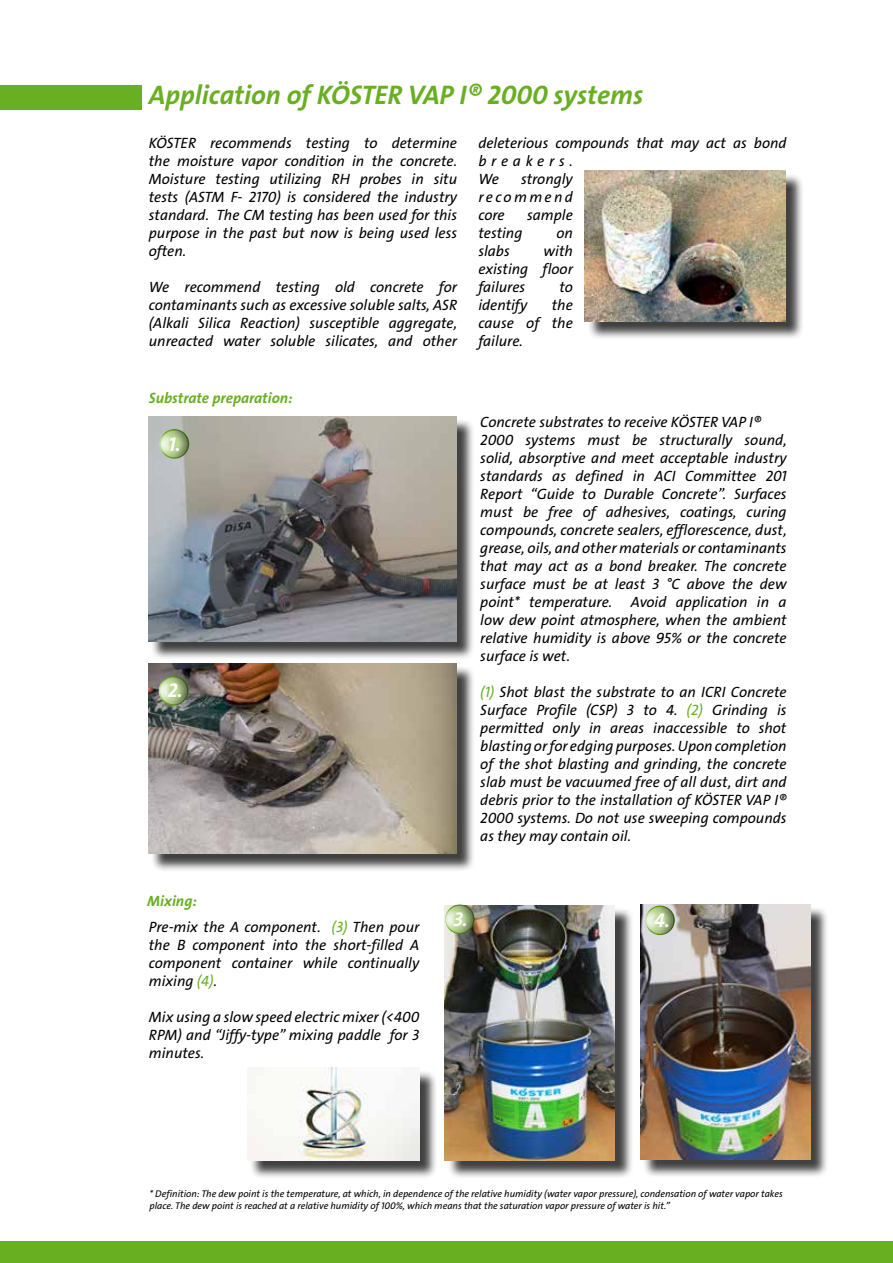
<style>
.page{position:relative;width:893px;height:1263px;background:#fff}
.page>*{position:absolute;margin:0;border:0;box-sizing:border-box;transform-origin:0 0}
.t1{font:27px "The Sans LP7 Bld IT";color:#69af22}
.t2{font:19.95px "The Sans LP7 Bld IT";color:#fff}
.t3{font:15px/18px "The Sans LP5 Plain IT";color:#000;text-align:justify}
.t4{font:15px "The Sans LP7 Bld IT";color:#69af22}
.t5{font:9.75px/12px "The Sans LP5 Plain IT";color:#000}
.s1{color:#69af22}
</style>
<div class="page">
<div style="left:0;top:1242px;width:893px;height:21px;background:#69af22"></div>
<div style="left:0;top:85px;width:141px;height:24px;background:#69af22"></div>
<div style="left:150px;top:418px;width:325px;height:242px;background:#000;opacity:.75"></div>
<img style="left:148px;top:416px;width:308px;height:225px">
<div style="left:151px;top:665px;width:324px;height:207px;background:#000;opacity:.75"></div>
<img style="left:148px;top:663px;width:308px;height:190px">
<div style="left:157px;top:675px;width:17px;height:33px;background:#fff;opacity:.75"></div>
<div style="left:163px;top:675px;width:27px;height:33px;background:#000;opacity:.75"></div>
<div style="left:587px;top:173px;width:217px;height:167px;background:#000;opacity:.75"></div>
<img style="left:584px;top:170px;width:202px;height:151px">
<div style="left:158px;top:428px;width:16px;height:33px;background:#fff;opacity:.75"></div>
<div style="left:164px;top:428px;width:26px;height:33px;background:#000;opacity:.75"></div>
<div style="left:643px;top:906px;width:186px;height:272px;background:#000;opacity:.75"></div>
<img style="left:640px;top:904px;width:170px;height:255px">
<div style="left:447px;top:907px;width:186px;height:272px;background:#000;opacity:.75"></div>
<img style="left:445px;top:905px;width:170px;height:255px">
<div style="left:249px;top:1070px;width:189px;height:109px;background:#000;opacity:.75"></div>
<img style="left:247px;top:1068px;width:172px;height:93px">
<div style="left:443px;top:903px;width:17px;height:33px;background:#fff;opacity:.75"></div>
<div style="left:450px;top:903px;width:26px;height:33px;background:#000;opacity:.75"></div>
<div style="left:643px;top:904px;width:17px;height:33px;background:#fff;opacity:.75"></div>
<div style="left:650px;top:904px;width:26px;height:33px;background:#000;opacity:.75"></div>
<h1 class="t1" style="left:149px;top:78px;width:496px">Application of KÖSTER VAP I® 2000 systems</h1>
<p class="t3" style="left:149px;top:135px;width:310px">KÖSTER recommends testing to determine the moisture vapor condition in the concrete.<br>Moisture testing utilizing RH probes in situ tests (ASTM F- 2170) is considered the industry standard. The CM testing has been used for this purpose in the past but now is being used less often.</p>
<p class="t3" style="left:149px;top:279px;width:310px">We recommend testing old concrete for contaminants such as excessive soluble salts, ASR (Alkali Silica Reaction) susceptible aggregate, unreacted water soluble silicates, and other</p>
<p class="t4" style="left:149px;top:388px;width:145px">Substrate preparation:</p>
<h2 class="t2" style="left:168px;top:431px;width:14px">1.</h2>
<h2 class="t2" style="left:168px;top:678px;width:16px">2.</h2>
<p class="t3" style="left:478px;top:135px;width:310px;text-align:left">deleterious compounds that may act as bond breakers.<br>We</p>
<p class="t3" style="left:478px;top:171px;width:96px;text-indent:43px">strongly recommend core</p>
<p class="t3" style="left:527px;top:207px;width:47px">sample</p>
<p class="t3" style="left:478px;top:225px;width:46px">testing</p>
<p class="t3" style="left:556px;top:225px;width:18px">on</p>
<p class="t3" style="left:478px;top:243px;width:33px">slabs</p>
<p class="t3" style="left:478px;top:243px;width:96px;text-indent:65px">with existing floor failures</p>
<p class="t3" style="left:559px;top:279px;width:15px">to</p>
<p class="t3" style="left:478px;top:297px;width:51px">identify</p>
<p class="t3" style="left:478px;top:297px;width:96px;text-indent:73px">the cause of the failure.</p>
<p class="t3" style="left:480px;top:413px;width:308px;text-align:left">Concrete substrates to receive KÖSTER VAP I® 2000 systems must be structurally sound, solid, absorptive and meet acceptable industry standards as defined in ACI Committee 201<br>Report “Guide to Durable Concrete”. Surfaces must be free of adhesives, coatings, curing compounds, concrete sealers, efflorescence, dust, grease, oils, and other materials or contaminants that may act as a bond breaker. The concrete surface must be at least 3 °C above the dew point* temperature. Avoid application in a low dew point atmosphere, when the ambient relative humidity is above 95% or the concrete surface is wet.</p>
<p class="t3" style="left:480px;top:683px;width:308px"><span class="s1">(1)</span> Shot blast the substrate to an ICRI Concrete Surface Profile (CSP) 3 to 4. <span class="s1">(2)</span> Grinding is permitted only in areas inaccessible to shot blasting or for edging purposes. Upon completion of the shot blasting and grinding, the concrete slab must be vacuumed free of all dust, dirt and debris prior to the installation of KÖSTER VAP I® 2000 systems. Do not use sweeping compounds as they may contain oil.</p>
<p class="t4" style="left:147px;top:891px;width:51px">Mixing:</p>
<p class="t3" style="left:149px;top:918px;width:272px">Pre-mix the A component. <span class="s1">(3)</span> Then pour the B component into the short-filled A component container while continually mixing <span class="s1">(4)</span>.</p>
<p class="t3" style="left:149px;top:1008px;width:272px">Mix using a slow speed electric mixer (&lt;400<br>RPM) and “Jiffy-type” mixing paddle for 3 minutes.</p>
<h2 class="t2" style="left:454px;top:906px;width:15px">3.</h2>
<h2 class="t2" style="left:654px;top:907px;width:17px">4.</h2>
<p class="t5" style="left:150px;top:1188px;width:635px">* Definition: The dew point is the temperature, at which, in dependence of the relative humidity (water vapor pressure), condensation of water vapor takes place. The dew point is reached at a relative humidity of 100%, which means that the saturation vapor pressure of water is hit.”</p>
</div>
